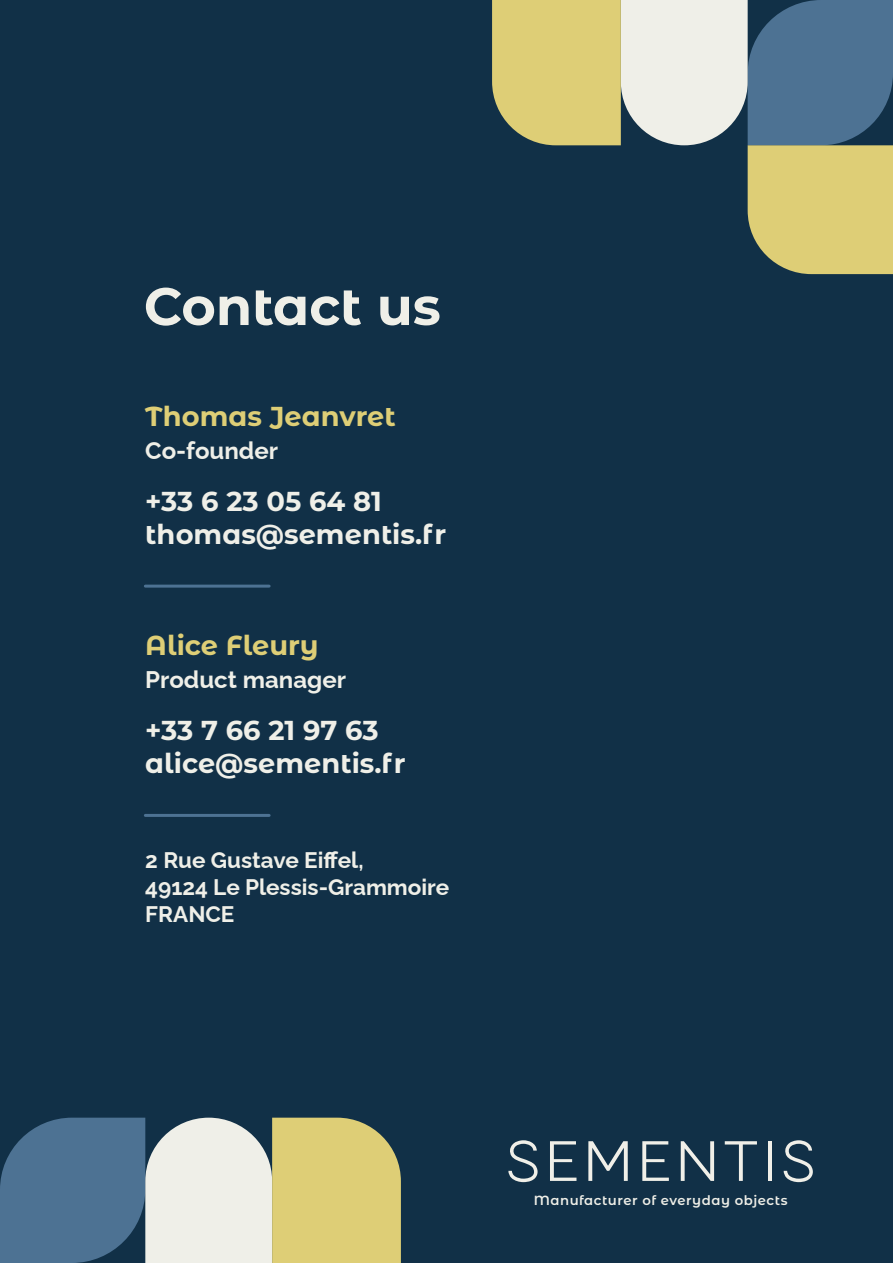
<style>
.page{position:relative;width:893px;height:1263px;background:#113047}
.page>*{position:absolute;margin:0;border:0;box-sizing:border-box;transform-origin:0 0}
.t1{font:700 52.65px "Montserrat Alternates";color:#efefe8}
.t2{font:700 27.3px/32.8px "Montserrat Alternates";color:#efefe8}
.t3{font:700 27.3px "Montserrat Alternates";color:#dece76}
.t4{font:700 24px "Raleway";color:#efefe8}
.t5{font:700 22.5px/27px "Raleway";color:#efefe8}
.t6{font:600 13.2px "Montserrat Alternates";letter-spacing:.04em;color:#efefe8}
</style>
<div class="page">
<svg style="left:492px;top:0;width:401px;height:274px"></svg>
<svg style="left:0;top:1118px;width:401px;height:145px;background:#a2ac9c"></svg>
<svg style="left:550px;top:1141px;width:26px;height:40px"></svg>
<svg style="left:642px;top:1141px;width:27px;height:40px"></svg>
<svg style="left:588px;top:1141px;width:40px;height:40px"></svg>
<svg style="left:681px;top:1141px;width:33px;height:40px"></svg>
<svg style="left:725px;top:1141px;width:32px;height:40px"></svg>
<hr style="left:768px;top:1141px;width:3px;height:40px;background:#f0efe8">
<svg style="left:508px;top:1140px;width:30px;height:42px"></svg>
<svg style="left:784px;top:1140px;width:29px;height:42px"></svg>
<hr style="left:145px;top:585px;width:124px;height:3px;background:#4d7293">
<hr style="left:145px;top:814px;width:124px;height:3px;background:#4d7293">
<h1 class="t1" style="left:144px;top:268px;width:298px">Contact us</h1>
<p class="t3" style="left:145px;top:396px;width:252px">Thomas Jeanvret</p>
<p class="t4" style="left:145px;top:431px;width:134px">Co-founder</p>
<p class="t2" style="left:145px;top:483px;width:302px">+33 6 23 05 64 81 thomas@sementis.fr</p>
<p class="t3" style="left:145px;top:626px;width:175px">Alice Fleury</p>
<p class="t4" style="left:145px;top:661px;width:202px">Product manager</p>
<p class="t2" style="left:145px;top:713px;width:262px">+33 7 66 21 97 63 alice@sementis.fr</p>
<p class="t5" style="left:145px;top:845px;width:305px">2 Rue Gustave Eiffel,<br>49124 Le Plessis-Grammoire<br>FRANCE</p>
<p class="t6" style="left:534px;top:1191px;width:255px">Manufacturer of everyday objects</p>
</div>
